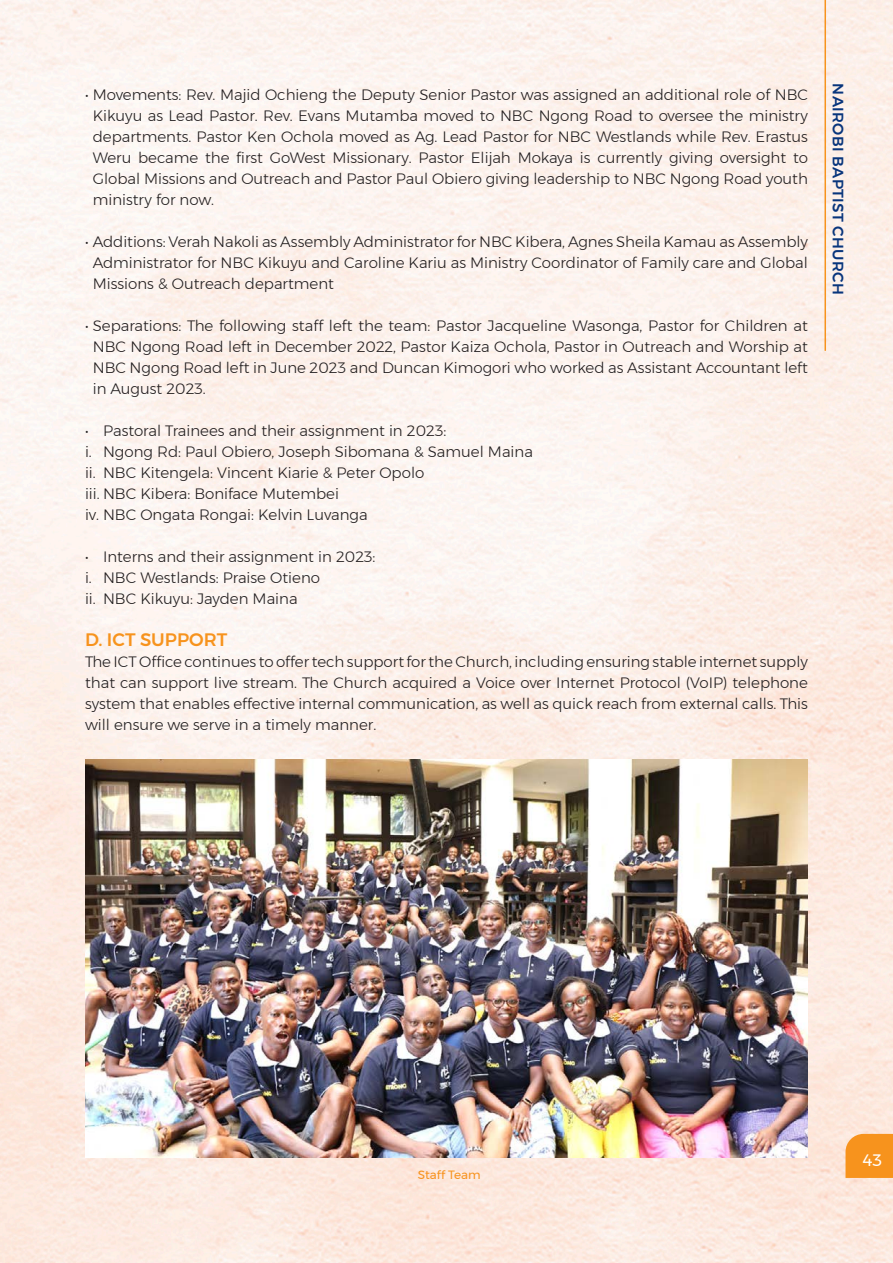
<style>
.page{position:relative;width:893px;height:1263px;background:#fff}
.page>*{position:absolute;margin:0;border:0;box-sizing:border-box;transform-origin:0 0}
.t1{font:500 18px "Montserrat";color:#f7931d}
.t2{font:16.5px "Montserrat";color:#fff}
.t3{font:300 15px/21px "Montserrat";color:#231f20;text-align:justify}
.t4{font:500 15px "Montserrat";letter-spacing:.025em;color:#08357c}
.t5{font:12px "Montserrat";color:#f7931d}
</style>
<div class="page">
<img style="left:0;top:0;width:893px;height:1263px">
<hr style="left:824px;top:0;width:2px;height:351px;background:#f7931d">
<svg style="left:845px;top:1134px;width:48px;height:44px;background:#f79625"></svg>
<img style="left:85px;top:759px;width:723px;height:398px">
<p class="t3" style="left:93px;top:84px;width:717px;text-indent:-8px">• Movements: Rev. Majid Ochieng the Deputy Senior Pastor was assigned an additional role of NBC Kikuyu as Lead Pastor. Rev. Evans Mutamba moved to NBC Ngong Road to oversee the ministry departments. Pastor Ken Ochola moved as Ag. Lead Pastor for NBC Westlands while Rev. Erastus Weru became the first GoWest Missionary. Pastor Elijah Mokaya is currently giving oversight to Global Missions and Outreach and Pastor Paul Obiero giving leadership to NBC Ngong Road youth ministry for now.</p>
<p class="t3" style="left:93px;top:231px;width:717px;text-indent:-8px">• Additions: Verah Nakoli as Assembly Administrator for NBC Kibera, Agnes Sheila Kamau as Assembly Administrator for NBC Kikuyu and Caroline Kariu as Ministry Coordinator of Family care and Global Missions &amp; Outreach department</p>
<p class="t3" style="left:93px;top:315px;width:717px;text-indent:-8px">• Separations: The following staff left the team: Pastor Jacqueline Wasonga, Pastor for Children at NBC Ngong Road left in December 2022, Pastor Kaiza Ochola, Pastor in Outreach and Worship at NBC Ngong Road left in June 2023 and Duncan Kimogori who worked as Assistant Accountant left in August 2023.</p>
<p class="t3" style="left:85px;top:420px;width:363px">• Pastoral Trainees and their assignment in 2023:</p>
<p class="t3" style="left:85px;top:441px;width:449px">i. Ngong Rd: Paul Obiero, Joseph Sibomana &amp; Samuel Maina</p>
<p class="t3" style="left:85px;top:462px;width:341px">ii. NBC Kitengela: Vincent Kiarie &amp; Peter Opolo</p>
<p class="t3" style="left:85px;top:483px;width:255px">iii. NBC Kibera: Boniface Mutembei</p>
<p class="t3" style="left:85px;top:504px;width:284px">iv. NBC Ongata Rongai: Kelvin Luvanga</p>
<p class="t3" style="left:85px;top:546px;width:292px">• Interns and their assignment in 2023:</p>
<p class="t3" style="left:85px;top:567px;width:236px">i. NBC Westlands: Praise Otieno</p>
<p class="t3" style="left:85px;top:588px;width:214px">ii. NBC Kikuyu: Jayden Maina</p>
<p class="t1" style="left:85px;top:626px;width:144px">D. ICT SUPPORT</p>
<p class="t3" style="left:85px;top:651px;width:724px">The ICT Office continues to offer tech support for the Church, including ensuring stable internet supply that can support live stream. The Church acquired a Voice over Internet Protocol (VoIP) telephone system that enables effective internal communication, as well as quick reach from external calls. This will ensure we serve in a timely manner.</p>
<p class="t4" style="left:850px;top:83px;width:213px;rotate:90deg">NAIROBI BAPTIST CHURCH</p>
<p class="t5" style="left:418px;top:1165px;width:65px">Staff Team</p>
<p class="t2" style="left:863px;top:1148px;width:21px">43</p>
</div>
